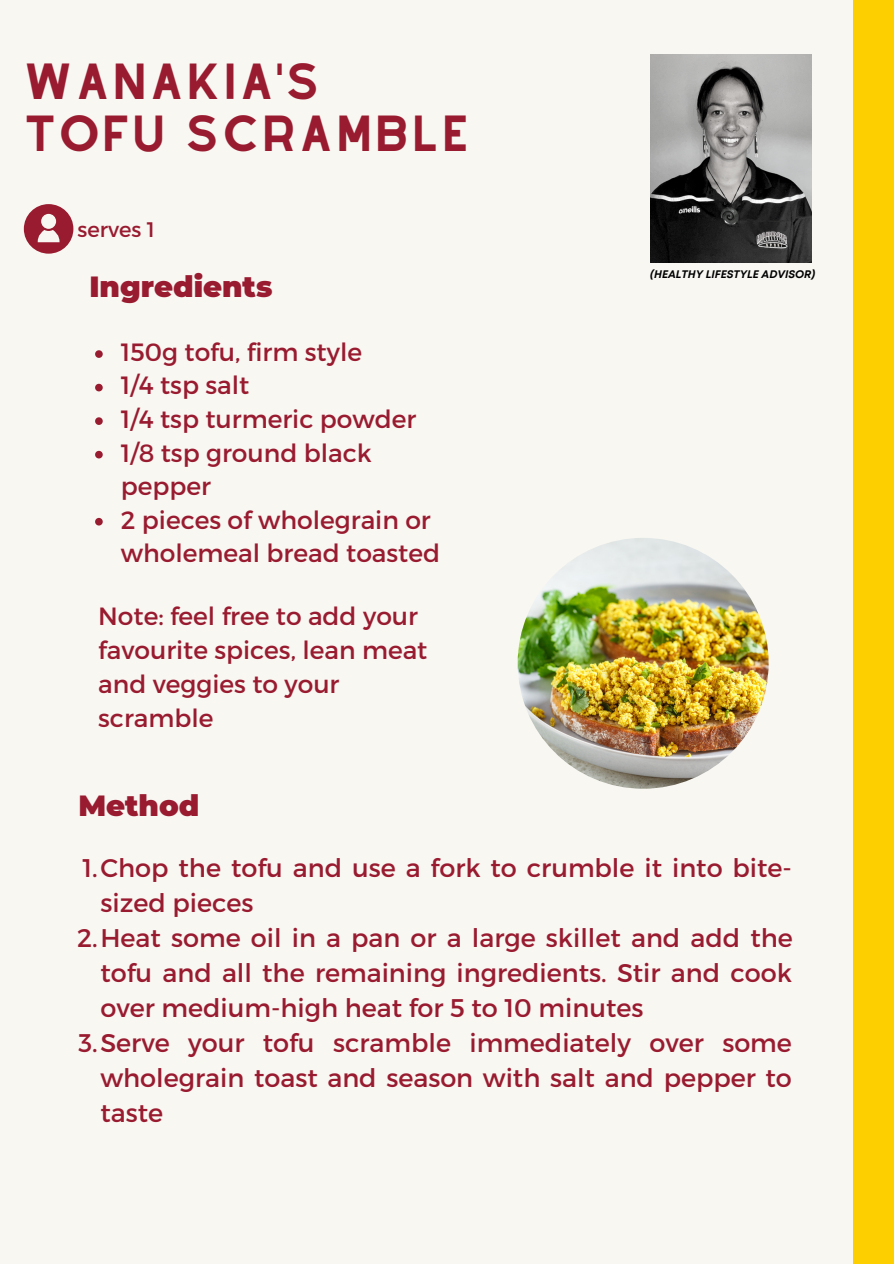
<style>
.page{position:relative;width:894px;height:1264px;background:#fff}
.page>*{position:absolute;margin:0;border:0;box-sizing:border-box;transform-origin:0 0}
.t1{font:44.25px/51.8px "Alyssum Sans";letter-spacing:.07em;color:#991b30}
.t2{font:900 29.1px "Montserrat";color:#991b30}
.t3{font:25.5px/35px "Montserrat";color:#991b30;text-align:justify}
.t4{font:24.9px/33.8px "Montserrat";color:#991b30}
.t5{font:21px "Montserrat";color:#991b30}
.t6{font:italic 700 10.95px "Mont";color:#000}
</style>
<div class="page">
<div style="left:0;top:0;width:893px;height:1263px;background:#f8f7f2"></div>
<div style="left:853px;top:0;width:40px;height:1263px;background:#fdcf00"></div>
<svg style="left:95px;top:350px;width:8px;height:8px"></svg>
<svg style="left:95px;top:384px;width:8px;height:7px"></svg>
<svg style="left:95px;top:417px;width:8px;height:8px"></svg>
<svg style="left:95px;top:451px;width:8px;height:7px"></svg>
<svg style="left:95px;top:518px;width:8px;height:7px"></svg>
<svg style="left:24px;top:204px;width:49px;height:50px"></svg>
<img style="left:517px;top:538px;width:251px;height:250px;border-radius:50%">
<img style="left:650px;top:55px;width:161px;height:207px">
<p class="t1" style="left:24px;top:56px;width:446px">WANAKIA'S<br>TOFU SCRAMBLE</p>
<p class="t5" style="left:78px;top:215px;width:79px">serves 1</p>
<p class="t2" style="left:89px;top:268px;width:184px">Ingredients</p>
<p class="t4" style="left:121px;top:334px;width:243px">150g tofu, firm style</p>
<p class="t4" style="left:121px;top:367px;width:130px">1/4 tsp salt</p>
<p class="t4" style="left:121px;top:401px;width:297px">1/4 tsp turmeric powder</p>
<p class="t4" style="left:121px;top:434px;width:252px">1/8 tsp ground black pepper</p>
<p class="t4" style="left:121px;top:501px;width:321px">2 pieces of wholegrain or wholemeal bread toasted</p>
<p class="t4" style="left:98px;top:598px;width:330px">Note: feel free to add your favourite spices, lean meat and veggies to your scramble</p>
<p class="t2" style="left:78px;top:788px;width:122px">Method</p>
<p class="t6" style="left:650px;top:270px;width:166px">(HEALTHY LIFESTYLE ADVISOR)</p>
<p class="t3" style="left:100px;top:849px;width:693px;text-indent:-18px">1.Chop the tofu and use a fork to crumble it into bite&shy;sized pieces</p>
<p class="t3" style="left:100px;top:919px;width:693px;text-indent:-23px">2.Heat some oil in a pan or a large skillet and add the tofu and all the remaining ingredients. Stir and cook over medium-high heat for 5 to 10 minutes</p>
<p class="t3" style="left:100px;top:1023px;width:692px;text-indent:-22px">3.Serve your tofu scramble immediately over some wholegrain toast and season with salt and pepper to taste</p>
</div>
